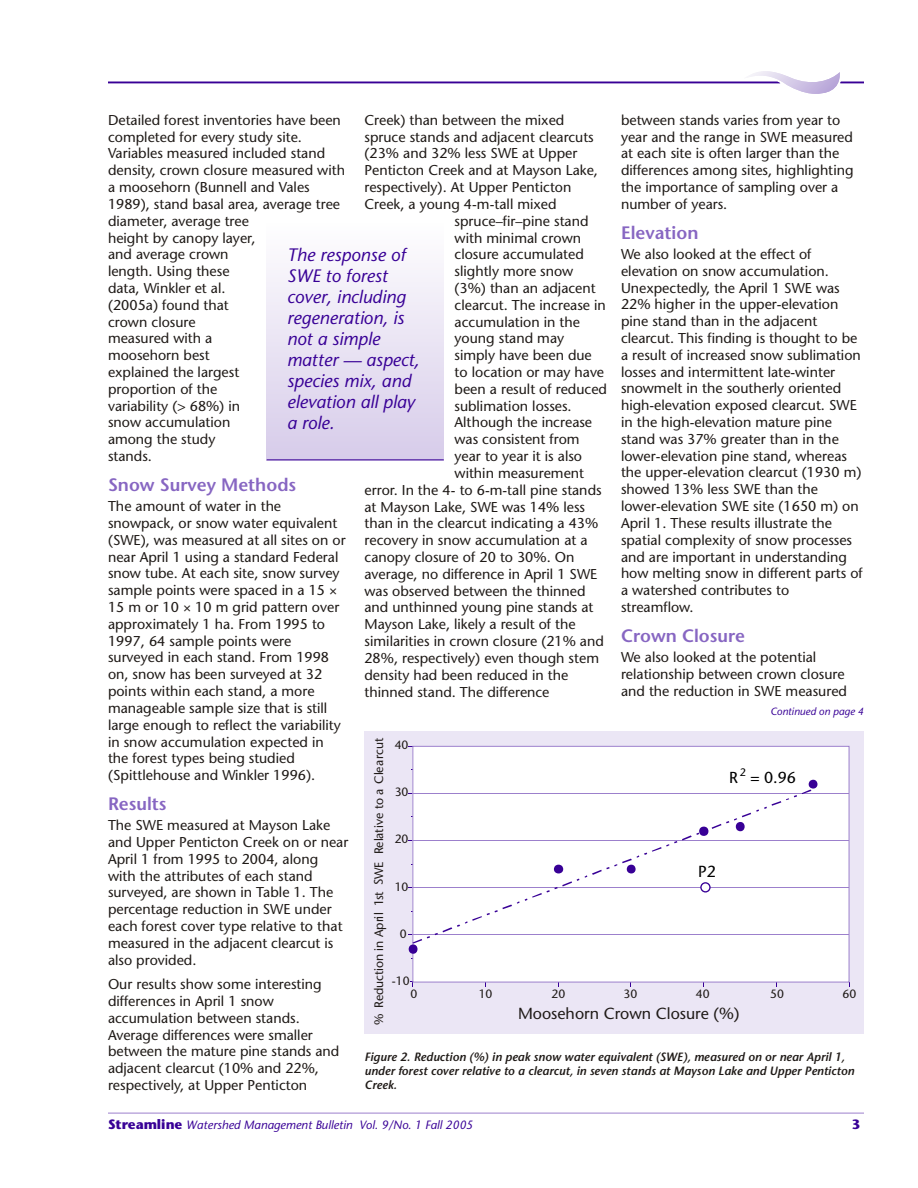
<style>
.page{position:relative;width:918px;height:1188px;background:#fff}
.page>*{position:absolute;margin:0;border:0;box-sizing:border-box;transform-origin:0 0}
.t1{font:italic 18px/21px "Stone Sans";color:#380096}
.t2{font:600 18px "Stone Sans";color:#8766c2}
.t3{font:16.05px "Stone Sans";color:#1f1a17}
.t4{font:16.05px "Stone Sans";color:#000}
.t5{font:15.9px "Stone Sans";color:#000}
.t6{font:14.25px/16.8px "Stone Sans";color:#1f1a17}
.t7{font:700 13.5px "Stone Sans";color:#380096}
.t8{font:12.3px "Stone Sans";letter-spacing:-.015em;color:#1f1a17}
.t9{font:italic 600 12px/14px "Stone Sans";letter-spacing:-.005em;color:#1f1a17}
.t10{font:italic 12px "Stone Sans";color:#380096}
.t11{font:12px "Stone Sans";color:#1f1a17}
.t12{font:10.8px "Stone Sans";color:#000}
.t13{font:italic 10.5px "Stone Sans";color:#380096}
.s1{font-weight:700;font-style:normal;font-size:13.5px}
</style>
<div class="page">
<hr style="left:108px;top:1113px;width:756px;height:1px;background:#9c80cc">
<svg style="left:108px;top:71px;width:756px;height:23px"></svg>
<hr style="left:267px;top:459px;width:177px;height:1px;background:#380096">
<div style="left:364px;top:731px;width:500px;height:303px;background:#ebe6f5"></div>
<div style="left:413px;top:746px;width:436px;height:236px;background:#fff"></div>
<div style="left:413px;top:746px;width:436px;height:236px;border:1px solid #9c80cc"></div>
<hr style="left:413px;top:934px;width:436px;height:1px;background:#9c80cc">
<hr style="left:413px;top:888px;width:436px;height:1px;background:#9c80cc">
<hr style="left:413px;top:840px;width:436px;height:1px;background:#9c80cc">
<hr style="left:413px;top:793px;width:436px;height:1px;background:#9c80cc">
<svg style="left:409px;top:879px;width:170px;height:65px"></svg>
<div style="left:809px;top:780px;width:8px;height:9px;background:#380096;border-radius:50%"></div>
<div style="left:554px;top:865px;width:9px;height:8px;background:#380096;border-radius:50%"></div>
<div style="left:409px;top:944px;width:9px;height:10px;background:#380096;border-radius:50%"></div>
<svg style="left:585px;top:789px;width:226px;height:89px"></svg>
<svg style="left:700px;top:882px;width:11px;height:11px"></svg>
<p class="t6" style="left:108px;top:113px;width:239px">Detailed forest inventories have been completed for every study site.<br>Variables measured included stand density, crown closure measured with a moosehorn (Bunnell and Vales<br>1989), stand basal area, average tree diameter, average tree<br>height by canopy layer,<br>and average crown<br>length. Using these<br>data, Winkler et al.<br>(2005a) found that<br>crown closure<br>measured with a<br>moosehorn best<br>explained the largest<br>proportion of the<br>variability (&gt; 68%) in<br>snow accumulation<br>among the study<br>stands.</p>
<p class="t2" style="left:108px;top:477px;width:190px">Snow Survey Methods</p>
<p class="t6" style="left:108px;top:499px;width:239px">The amount of water in the snowpack, or snow water equivalent (SWE), was measured at all sites on or near April 1 using a standard Federal snow tube. At each site, snow survey sample points were spaced in a 15 × 15 m or 10 × 10 m grid pattern over approximately 1 ha. From 1995 to 1997, 64 sample points were surveyed in each stand. From 1998 on, snow has been surveyed at 32 points within each stand, a more manageable sample size that is still large enough to reflect the variability in snow accumulation expected in the forest types being studied (Spittlehouse and Winkler 1996).</p>
<p class="t2" style="left:108px;top:796px;width:60px">Results</p>
<p class="t6" style="left:108px;top:818px;width:242px">The SWE measured at Mayson Lake and Upper Penticton Creek on or near<br>April 1 from 1995 to 2004, along with the attributes of each stand surveyed, are shown in Table 1. The percentage reduction in SWE under each forest cover type relative to that measured in the adjacent clearcut is also provided.</p>
<p class="t6" style="left:108px;top:977px;width:233px">Our results show some interesting differences in April 1 snow accumulation between stands.<br>Average differences were smaller between the mature pine stands and adjacent clearcut (10% and 22%, respectively, at Upper Penticton</p>
<p class="t6" style="left:364px;top:113px;width:201px">Creek) than between the mixed</p>
<p class="t6" style="left:364px;top:130px;width:231px">spruce stands and adjacent clearcuts</p>
<p class="t6" style="left:364px;top:146px;width:214px">(23% and 32% less SWE at Upper</p>
<p class="t6" style="left:364px;top:163px;width:235px">Penticton Creek and at Mayson Lake,</p>
<p class="t6" style="left:364px;top:180px;width:209px">respectively). At Upper Penticton</p>
<p class="t6" style="left:364px;top:197px;width:194px">Creek, a young 4-m-tall mixed</p>
<p class="t6" style="left:455px;top:214px;width:135px">spruce–fir–pine stand</p>
<p class="t6" style="left:455px;top:231px;width:128px">with minimal crown</p>
<p class="t6" style="left:455px;top:247px;width:131px">closure accumulated</p>
<p class="t6" style="left:455px;top:264px;width:120px">slightly more snow</p>
<p class="t6" style="left:455px;top:281px;width:143px">(3%) than an adjacent</p>
<p class="t6" style="left:455px;top:298px;width:153px">clearcut. The increase in</p>
<p class="t6" style="left:455px;top:315px;width:127px">accumulation in the</p>
<p class="t6" style="left:455px;top:331px;width:111px">young stand may</p>
<p class="t6" style="left:455px;top:348px;width:139px">simply have been due</p>
<p class="t6" style="left:455px;top:365px;width:151px">to location or may have</p>
<p class="t6" style="left:455px;top:382px;width:154px">been a result of reduced</p>
<p class="t6" style="left:455px;top:399px;width:119px">sublimation losses.</p>
<p class="t6" style="left:455px;top:416px;width:139px">Although the increase</p>
<p class="t6" style="left:455px;top:432px;width:127px">was consistent from</p>
<p class="t6" style="left:455px;top:449px;width:129px">year to year it is also</p>
<p class="t6" style="left:455px;top:466px;width:131px">within measurement</p>
<p class="t6" style="left:364px;top:483px;width:239px">error. In the 4- to 6-m-tall pine stands</p>
<p class="t6" style="left:364px;top:500px;width:222px">at Mayson Lake, SWE was 14% less</p>
<p class="t6" style="left:364px;top:516px;width:235px">than in the clearcut indicating a 43%</p>
<p class="t6" style="left:364px;top:533px;width:225px">recovery in snow accumulation at a</p>
<p class="t6" style="left:364px;top:550px;width:212px">canopy closure of 20 to 30%. On</p>
<p class="t6" style="left:364px;top:567px;width:234px">average, no difference in April 1 SWE</p>
<p class="t6" style="left:364px;top:584px;width:223px">was observed between the thinned</p>
<p class="t6" style="left:364px;top:600px;width:230px">and unthinned young pine stands at</p>
<p class="t6" style="left:364px;top:617px;width:213px">Mayson Lake, likely a result of the</p>
<p class="t6" style="left:364px;top:634px;width:241px">similarities in crown closure (21% and</p>
<p class="t6" style="left:364px;top:651px;width:236px">28%, respectively) even though stem</p>
<p class="t6" style="left:364px;top:668px;width:205px">density had been reduced in the</p>
<p class="t6" style="left:364px;top:685px;width:187px">thinned stand. The difference</p>
<p class="t6" style="left:621px;top:113px;width:234px">between stands varies from year to year and the range in SWE measured at each site is often larger than the differences among sites, highlighting the importance of sampling over a number of years.</p>
<p class="t2" style="left:621px;top:225px;width:79px">Elevation</p>
<p class="t6" style="left:621px;top:247px;width:243px">We also looked at the effect of elevation on snow accumulation.<br>Unexpectedly, the April 1 SWE was 22% higher in the upper-elevation pine stand than in the adjacent clearcut. This finding is thought to be a result of increased snow sublimation losses and intermittent late-winter snowmelt in the southerly oriented high-elevation exposed clearcut. SWE in the high-elevation mature pine stand was 37% greater than in the lower-elevation pine stand, whereas the upper-elevation clearcut (1930 m) showed 13% less SWE than the lower-elevation SWE site (1650 m) on April 1. These results illustrate the spatial complexity of snow processes and are important in understanding how melting snow in different parts of a watershed contributes to streamflow.</p>
<p class="t2" style="left:621px;top:628px;width:126px">Crown Closure</p>
<p class="t6" style="left:621px;top:650px;width:227px">We also looked at the potential relationship between crown closure and the reduction in SWE measured</p>
<p class="t1" style="left:287px;top:246px;width:134px">The response of<br>SWE to forest cover, including regeneration, is not a simple matter — aspect, species mix, and elevation all play a role.</p>
<p class="t13" style="left:770px;top:707px;width:95px">Continued on page 4</p>
<p class="t8" style="left:374px;top:1025px;width:289px;rotate:-90deg">% Reduction in April 1st SWE Relative to a Clearcut</p>
<p class="t11" style="left:395px;top:740px;width:15px">40</p>
<p class="t12" style="left:740px;top:768px;width:8px">2</p>
<p class="t5" style="left:750px;top:771px;width:47px">= 0.96</p>
<p class="t5" style="left:729px;top:771px;width:10px">R</p>
<p class="t11" style="left:395px;top:787px;width:15px">30</p>
<p class="t11" style="left:395px;top:834px;width:15px">20</p>
<p class="t4" style="left:698px;top:865px;width:19px">P2</p>
<p class="t11" style="left:395px;top:882px;width:15px">10</p>
<p class="t11" style="left:400px;top:929px;width:8px">0</p>
<p class="t11" style="left:392px;top:976px;width:19px">-10</p>
<p class="t11" style="left:411px;top:989px;width:8px">0</p>
<p class="t11" style="left:479px;top:989px;width:15px">10</p>
<p class="t11" style="left:552px;top:989px;width:15px">20</p>
<p class="t11" style="left:623px;top:989px;width:15px">30</p>
<p class="t11" style="left:696px;top:989px;width:15px">40</p>
<p class="t11" style="left:770px;top:989px;width:15px">50</p>
<p class="t11" style="left:843px;top:989px;width:15px">60</p>
<p class="t3" style="left:518px;top:1007px;width:223px">Moosehorn Crown Closure (%)</p>
<p class="t9" style="left:364px;top:1051px;width:491px">Figure 2. Reduction (%) in peak snow water equivalent (SWE), measured on or near April 1, under forest cover relative to a clearcut, in seven stands at Mayson Lake and Upper Penticton<br>Creek.</p>
<p class="t10" style="left:108px;top:1120px;width:366px"><span class="s1">Streamline</span> Watershed Management Bulletin Vol. 9/No. 1 Fall 2005</p>
<p class="t7" style="left:852px;top:1119px;width:10px">3</p>
</div>
